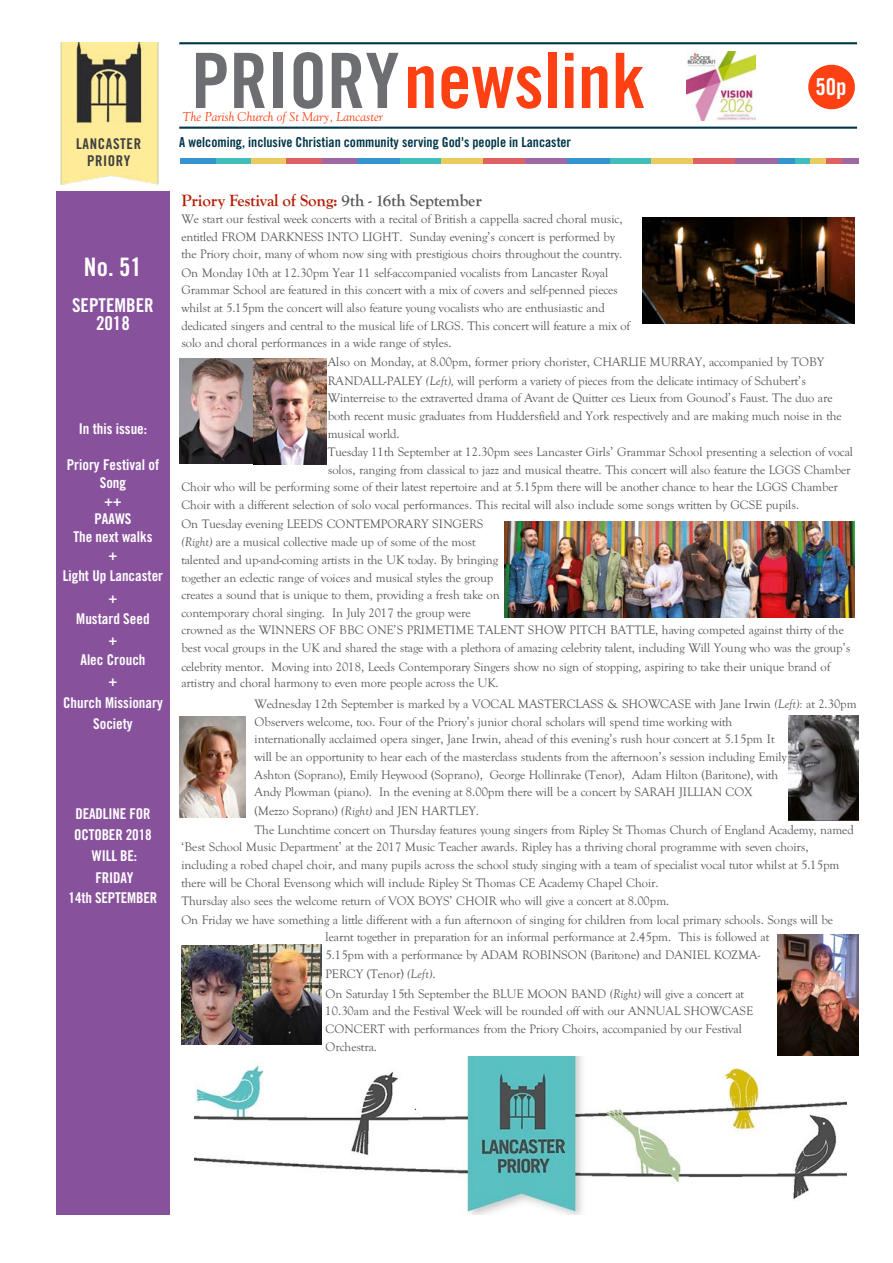
<style>
.page{position:relative;width:893px;height:1263px;background:#fff}
.page>*{position:absolute;margin:0;border:0;box-sizing:border-box;transform-origin:0 0}
.t1{font:76.35px "Trade Gothic LT Std Bd Cn 20";color:#ff4013}
.t2{font:25.5px "Trade Gothic LT Std Bd Cn 20";color:#fff}
.t3{font:23.4px "Trade Gothic LT Std Bd Cn 20";color:#fff}
.t4{font:19.05px/18px "Trade Gothic LT Std Bd Cn 20";color:#fff;text-align:center}
.t5{font:700 16.95px "Goudy Old Style T";letter-spacing:-.01em;color:#b41a00}
.t6{font:14.85px/21px "Trade Gothic LT Std Bd Cn 20";color:#fff;text-align:center}
.t7{font:14.85px/17px "Trade Gothic LT Std Bd Cn 20";letter-spacing:.04em;color:#3f3f40;text-align:center}
.t8{font:13.8px "Trade Gothic LT Std Bd Cn 20";color:#003649}
.t9{font:12.75px/17.5px "Goudy Old Style Normal";color:#58595b}
.t10{font:italic 12.75px "Goudy";color:#ff4013}
.s1{color:#6d6e71}
.s2{color:#58595b}
.s3{font-family:"Goudy Old Style T";font-style:italic}
</style>
<div class="page">
<hr style="left:179px;top:42px;width:678px;height:2px;background:#003649">
<hr style="left:179px;top:127px;width:678px;height:2px;background:#003649">
<svg style="left:808px;top:64px;width:47px;height:46px"></svg>
<img style="left:60px;top:42px;width:99px;height:143px">
<img style="left:686px;top:52px;width:69px;height:69px">
<div style="left:215px;top:158px;width:36px;height:5px;background:#42bdbd"></div>
<div style="left:251px;top:158px;width:36px;height:5px;background:#e9cb5f"></div>
<div style="left:287px;top:158px;width:35px;height:5px;background:#de6262"></div>
<div style="left:322px;top:158px;width:36px;height:5px;background:#a067a5"></div>
<div style="left:180px;top:158px;width:35px;height:5px;background:#3793ce"></div>
<div style="left:400px;top:158px;width:42px;height:5px;background:#42bdbd"></div>
<div style="left:442px;top:158px;width:42px;height:5px;background:#e9cb5f"></div>
<div style="left:484px;top:158px;width:42px;height:5px;background:#de6262"></div>
<div style="left:526px;top:158px;width:42px;height:5px;background:#a067a5"></div>
<div style="left:358px;top:158px;width:42px;height:5px;background:#3793ce"></div>
<div style="left:609px;top:158px;width:43px;height:5px;background:#42bdbd"></div>
<div style="left:652px;top:158px;width:42px;height:5px;background:#e9cb5f"></div>
<div style="left:694px;top:158px;width:42px;height:5px;background:#de6262"></div>
<div style="left:736px;top:158px;width:42px;height:5px;background:#a067a5"></div>
<div style="left:567px;top:158px;width:43px;height:5px;background:#3793ce"></div>
<div style="left:794px;top:158px;width:16px;height:5px;background:#42bdbd"></div>
<div style="left:810px;top:158px;width:16px;height:5px;background:#e9cb5f"></div>
<div style="left:826px;top:158px;width:16px;height:5px;background:#de6262"></div>
<div style="left:842px;top:158px;width:16px;height:5px;background:#a067a5"></div>
<div style="left:778px;top:158px;width:16px;height:5px;background:#3793ce"></div>
<div style="left:56px;top:191px;width:114px;height:1024px;background:#88519c"></div>
<img style="left:643px;top:217px;width:212px;height:107px">
<img style="left:179px;top:359px;width:148px;height:106px">
<img style="left:505px;top:522px;width:350px;height:95px">
<img style="left:179px;top:716px;width:66px;height:102px">
<img style="left:788px;top:715px;width:70px;height:105px">
<img style="left:181px;top:944px;width:140px;height:101px">
<img style="left:777px;top:935px;width:81px;height:120px">
<img style="left:194px;top:1056px;width:652px;height:159px">
<p class="t7" style="left:76px;top:135px;width:66px">LANCASTER<br>PRIORY</p>
<p class="t2" style="left:84px;top:251px;width:59px">No. 51</p>
<p class="t4" style="left:72px;top:296px;width:83px">SEPTEMBER<br>2018</p>
<p class="t6" style="left:79px;top:418px;width:70px">In this issue:</p>
<p class="t6" style="left:67px;top:456px;width:94px;line-height:18px">Priory Festival of<br>Song<br>++<br>PAAWS<br>The next walks<br>+</p>
<p class="t6" style="left:63px;top:565px;width:102px">Light Up Lancaster +<br>Mustard Seed<br>+<br>Alec Crouch<br>+<br>Church Missionary<br>Society</p>
<p class="t6" style="left:69px;top:803px;width:90px">DEADLINE FOR<br>OCTOBER 2018<br>WILL BE:<br>FRIDAY<br>14th SEPTEMBER</p>
<p class="t1" style="left:191px;top:34px;width:456px"><span class="s1">PRIORY</span>newslink</p>
<p class="t8" style="left:179px;top:134px;width:393px">A welcoming, inclusive Christian community serving God's people in Lancaster</p>
<p class="t10" style="left:182px;top:109px;width:202px">The Parish Church of St Mary, Lancaster</p>
<p class="t3" style="left:815px;top:73px;width:33px">50p</p>
<p class="t5" style="left:181px;top:191px;width:302px">Priory Festival of Song: <span class="s2">9th - 16th September</span></p>
<p class="t9" style="left:181px;top:210px;width:443px">We start our festival week concerts with a recital of British a cappella sacred choral music, entitled FROM DARKNESS INTO LIGHT. Sunday evening’s concert is performed by the Priory choir, many of whom now sing with prestigious choirs throughout the country.</p>
<p class="t9" style="left:181px;top:264px;width:450px">On Monday 10th at 12.30pm Year 11 self-accompanied vocalists from Lancaster Royal Grammar School are featured in this concert with a mix of covers and self-penned pieces whilst at 5.15pm the concert will also feature young vocalists who are enthusiastic and dedicated singers and central to the musical life of LRGS. This concert will feature a mix of solo and choral performances in a wide range of styles.</p>
<p class="t9" style="left:328px;top:353px;width:498px;line-height:19px">Also on Monday, at 8.00pm, former priory chorister, CHARLIE MURRAY, accompanied by TOBY<br>RANDALL-PALEY <span class="s3">(Left),</span> will perform a variety of pieces from the delicate intimacy of Schubert’s</p>
<p class="t9" style="left:328px;top:389px;width:506px">Winterreise to the extraverted drama of Avant de Quitter ces Lieux from Gounod’s Faust. The duo are</p>
<p class="t9" style="left:328px;top:407px;width:515px">both recent music graduates from Huddersfield and York respectively and are making much noise in the</p>
<p class="t9" style="left:328px;top:425px;width:73px">musical world.</p>
<p class="t9" style="left:328px;top:443px;width:527px">Tuesday 11th September at 12.30pm sees Lancaster Girls’ Grammar School presenting a selection of vocal</p>
<p class="t9" style="left:328px;top:461px;width:524px">solos, ranging from classical to jazz and musical theatre. This concert will also feature the LGGS Chamber</p>
<p class="t9" style="left:181px;top:478px;width:658px">Choir who will be performing some of their latest repertoire and at 5.15pm there will be another chance to hear the LGGS Chamber</p>
<p class="t9" style="left:181px;top:496px;width:619px">Choir with a different selection of solo vocal performances. This recital will also include some songs written by GCSE pupils.</p>
<p class="t9" style="left:181px;top:516px;width:303px">On Tuesday evening LEEDS CONTEMPORARY SINGERS</p>
<p class="t9" style="left:181px;top:534px;width:296px"><span class="s3">(Right)</span> are a musical collective made up of some of the most</p>
<p class="t9" style="left:181px;top:552px;width:318px">talented and up-and-coming artists in the UK today. By bringing</p>
<p class="t9" style="left:181px;top:570px;width:313px">together an eclectic range of voices and musical styles the group</p>
<p class="t9" style="left:181px;top:587px;width:320px">creates a sound that is unique to them, providing a fresh take on</p>
<p class="t9" style="left:181px;top:605px;width:291px">contemporary choral singing. In July 2017 the group were</p>
<p class="t9" style="left:181px;top:622px;width:664px">crowned as the WINNERS OF BBC ONE’S PRIMETIME TALENT SHOW PITCH BATTLE, having competed against thirty of the</p>
<p class="t9" style="left:181px;top:640px;width:671px">best vocal groups in the UK and shared the stage with a plethora of amazing celebrity talent, including Will Young who was the group’s</p>
<p class="t9" style="left:181px;top:658px;width:650px">celebrity mentor. Moving into 2018, Leeds Contemporary Singers show no sign of stopping, aspiring to take their unique brand of</p>
<p class="t9" style="left:181px;top:675px;width:319px">artistry and choral harmony to even more people across the UK.</p>
<p class="t9" style="left:255px;top:695px;width:604px">Wednesday 12th September is marked by a VOCAL MASTERCLASS &amp; SHOWCASE with Jane Irwin <span class="s3">(Left):</span> at 2.30pm Observers welcome, too. Four of the Priory’s junior choral scholars will spend time working with<br>internationally acclaimed opera singer, Jane Irwin, ahead of this evening’s rush hour concert at 5.15pm It<br>will be an opportunity to hear each of the masterclass students from the afternoon’s session including Emily<br>Ashton (Soprano), Emily Heywood (Soprano), George Hollinrake (Tenor), Adam Hilton (Baritone), with<br>Andy Plowman (piano). In the evening at 8.00pm there will be a concert by SARAH JILLIAN COX</p>
<p class="t9" style="left:255px;top:801px;width:601px;line-height:19px">(Mezzo Soprano) <span class="s3">(Right)</span> and JEN HARTLEY.<br>The Lunchtime concert on Thursday features young singers from Ripley St Thomas Church of England Academy, named</p>
<p class="t9" style="left:181px;top:838px;width:659px;line-height:18.3px">‘Best School Music Department’ at the 2017 Music Teacher awards. Ripley has a thriving choral programme with seven choirs, including a robed chapel choir, and many pupils across the school study singing with a team of specialist vocal tutor whilst at 5.15pm there will be Choral Evensong which will include Ripley St Thomas CE Academy Chapel Choir.<br>Thursday also sees the welcome return of VOX BOYS’ CHOIR who will give a concert at 8.00pm.<br>On Friday we have something a little different with a fun afternoon of singing for children from local primary schools. Songs will be</p>
<p class="t9" style="left:326px;top:927px;width:445px;line-height:19px">learnt together in preparation for an informal performance at 2.45pm. This is followed at 5.15pm with a performance by ADAM ROBINSON (Baritone) and DANIEL KOZMA-PERCY (Tenor) <span class="s3">(Left)</span>.<br>On Saturday 15th September the BLUE MOON BAND <span class="s3">(Right)</span> will give a concert at</p>
<p class="t9" style="left:326px;top:1002px;width:429px;line-height:18px">10.30am and the Festival Week will be rounded off with our ANNUAL SHOWCASE<br>CONCERT with performances from the Priory Choirs, accompanied by our Festival<br>Orchestra.</p>
</div>
